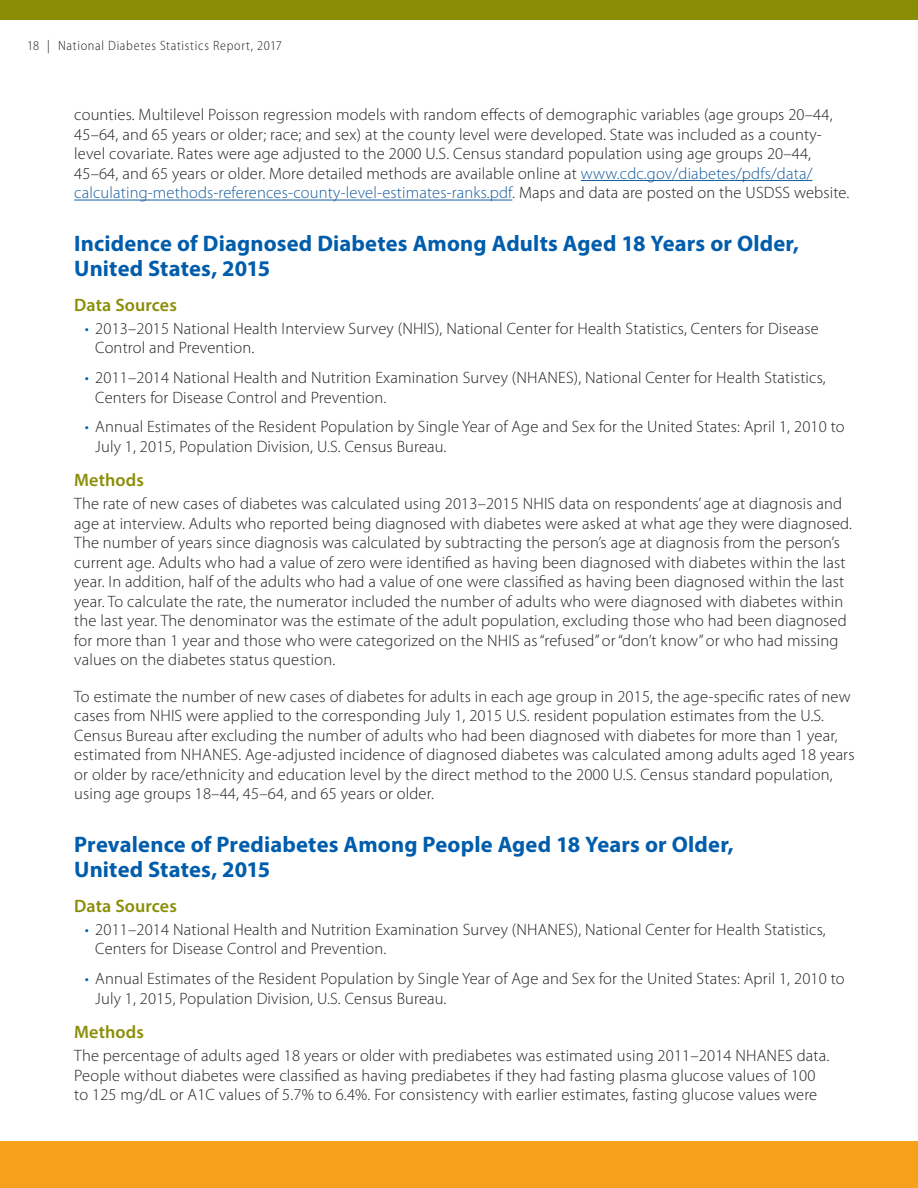
<style>
.page{position:relative;width:918px;height:1188px;background:#fff}
.page>*{position:absolute;margin:0;border:0;box-sizing:border-box;transform-origin:0 0}
.t1{font:700 22.5px/25.5px "Myriad Pro";letter-spacing:.005em;color:#015dab}
.t2{font:600 18px "Myriad Pro";letter-spacing:.005em;color:#8a8d06}
.Body_1{font:300 16.5px/19.5px "Myriad Pro";letter-spacing:.01em;color:#231f20}
.t3{font:300 semi-condensed 13.5px "Myriad Pro";letter-spacing:.05em;color:#231f20}
.s1{color:#175d9e}
.s2{color:#015dab}
</style>
<div class="page">
<div style="left:0;top:0;width:918px;height:20px;background:#8a8d06"></div>
<div style="left:0;top:1141px;width:918px;height:47px;background:#f6a01b"></div>
<hr style="left:581px;top:180px;width:231px;height:1px;background:#175d9e">
<hr style="left:74px;top:200px;width:438px;height:1px;background:#175d9e">
<p class="t3" style="left:27px;top:38px;width:257px">18 | National Diabetes Statistics Report, 2017</p>
<p class="Body_1" style="left:74px;top:105px;width:777px">counties. Multilevel Poisson regression models with random effects of demographic variables (age groups 20–44, 45–64, and 65 years or older; race; and sex) at the county level were developed. State was included as a county&shy;level covariate. Rates were age adjusted to the 2000 U.S. Census standard population using age groups 20–44, 45–64, and 65 years or older. More detailed methods are available online at <span class="s1">www.cdc.gov/diabetes/pdfs/data/ calculating-methods-references-county-level-estimates-ranks.pdf</span>. Maps and data are posted on the USDSS website.</p>
<h3 class="t1" style="left:74px;top:230px;width:726px">Incidence of Diagnosed Diabetes Among Adults Aged 18 Years or Older,<br>United States, 2015</h3>
<h4 class="t2" style="left:74px;top:293px;width:104px">Data Sources</h4>
<p class="Body_1" style="left:95px;top:319px;width:725px;text-indent:-10px"><span class="s2">•</span> 2013–2015 National Health Interview Survey (NHIS), National Center for Health Statistics, Centers for Disease<br>Control and Prevention.</p>
<p class="Body_1" style="left:95px;top:368px;width:732px;text-indent:-10px"><span class="s2">•</span> 2011–2014 National Health and Nutrition Examination Survey (NHANES), National Center for Health Statistics,<br>Centers for Disease Control and Prevention.</p>
<p class="Body_1" style="left:95px;top:417px;width:751px;text-indent:-10px"><span class="s2">•</span> Annual Estimates of the Resident Population by Single Year of Age and Sex for the United States: April 1, 2010 to<br>July 1, 2015, Population Division, U.S. Census Bureau.</p>
<h4 class="t2" style="left:74px;top:469px;width:71px">Methods</h4>
<p class="Body_1" style="left:74px;top:494px;width:779px">The rate of new cases of diabetes was calculated using 2013–2015 NHIS data on respondents’ age at diagnosis and age at interview. Adults who reported being diagnosed with diabetes were asked at what age they were diagnosed.<br>The number of years since diagnosis was calculated by subtracting the person’s age at diagnosis from the person’s current age. Adults who had a value of zero were identified as having been diagnosed with diabetes within the last year. In addition, half of the adults who had a value of one were classified as having been diagnosed within the last year. To calculate the rate, the numerator included the number of adults who were diagnosed with diabetes within the last year. The denominator was the estimate of the adult population, excluding those who had been diagnosed for more than 1 year and those who were categorized on the NHIS as “refused” or “don’t know” or who had missing values on the diabetes status question.</p>
<p class="Body_1" style="left:74px;top:687px;width:782px">To estimate the number of new cases of diabetes for adults in each age group in 2015, the age-specific rates of new cases from NHIS were applied to the corresponding July 1, 2015 U.S. resident population estimates from the U.S.<br>Census Bureau after excluding the number of adults who had been diagnosed with diabetes for more than 1 year, estimated from NHANES. Age-adjusted incidence of diagnosed diabetes was calculated among adults aged 18 years or older by race/ethnicity and education level by the direct method to the 2000 U.S. Census standard population, using age groups 18–44, 45–64, and 65 years or older.</p>
<h3 class="t1" style="left:74px;top:831px;width:661px">Prevalence of Prediabetes Among People Aged 18 Years or Older,<br>United States, 2015</h3>
<h4 class="t2" style="left:74px;top:894px;width:104px">Data Sources</h4>
<p class="Body_1" style="left:95px;top:920px;width:732px;text-indent:-10px"><span class="s2">•</span> 2011–2014 National Health and Nutrition Examination Survey (NHANES), National Center for Health Statistics,<br>Centers for Disease Control and Prevention.</p>
<p class="Body_1" style="left:95px;top:969px;width:751px;text-indent:-10px"><span class="s2">•</span> Annual Estimates of the Resident Population by Single Year of Age and Sex for the United States: April 1, 2010 to<br>July 1, 2015, Population Division, U.S. Census Bureau.</p>
<h4 class="t2" style="left:74px;top:1021px;width:71px">Methods</h4>
<p class="Body_1" style="left:74px;top:1046px;width:757px">The percentage of adults aged 18 years or older with prediabetes was estimated using 2011–2014 NHANES data.<br>People without diabetes were classified as having prediabetes if they had fasting plasma glucose values of 100 to 125 mg/dL or A1C values of 5.7% to 6.4%. For consistency with earlier estimates, fasting glucose values were</p>
</div>
